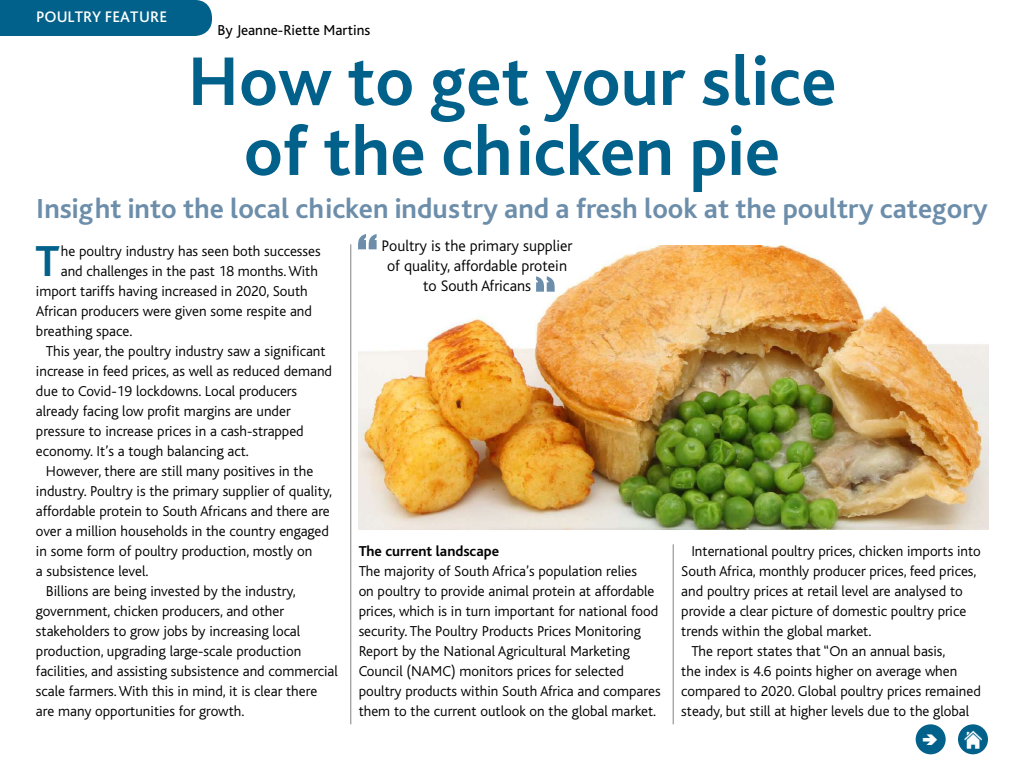
<style>
.page{position:relative;width:1024px;height:768px;background:#fff}
.page>*{position:absolute;margin:0;border:0;box-sizing:border-box;transform-origin:0 0}
.t1{font:700 72px/70px "Bliss Pro";color:#02618a;text-align:center}
.t2{font:60px "Impact";color:#6c8eaa}
.t3{font:700 45.3px "Bliss Pro";color:#02618a}
.t4{font:700 28.8px "Bliss Pro";color:#6c8eaa}
.t5{font:300 16px/20px "Bliss";color:#000;text-align:center}
.t6{font:500 16px "Bliss Pro";color:#fff}
.t7{font:300 15px/20px "Bliss";color:#000}
.t8{font:15px "Bliss";color:#000}
.t9{font:700 15px "Bliss";color:#000}
</style>
<div class="page">
<div style="left:916px;top:724px;width:30px;height:30px;background:#02618a;border-radius:50%"></div>
<div style="left:958px;top:724px;width:30px;height:30px;background:#02618a;border-radius:50%"></div>
<img style="left:964px;top:730px;width:18px;height:18px">
<div style="left:0;top:0;width:212px;height:36px;background:#02618a"></div>
<hr style="left:673px;top:544px;width:1px;height:180px;background:#808285">
<hr style="left:351px;top:244px;width:1px;height:480px;background:#808285">
<img style="left:359px;top:245px;width:629px;height:284px">
<svg style="left:536px;top:276px;width:19px;height:16px"></svg>
<p class="t6" style="left:36px;top:6px;width:133px">POULTRY FEATURE</p>
<p class="t8" style="left:218px;top:23px;width:154px">By Jeanne-Riette Martins</p>
<h1 class="t1" style="left:188px;top:44px;width:651px">How to get your slice of the chicken pie</h1>
<h3 class="t4" style="left:36px;top:191px;width:953px">Insight into the local chicken industry and a fresh look at the poultry category</h3>
<p class="t5" style="left:382px;top:236px;width:192px">Poultry is the primary supplier of quality, affordable protein to South Africans</p>
<h2 class="t2" style="left:357px;top:211px;width:22px">“</h2>
<h3 class="t3" style="left:35px;top:233px;width:26px">T</h3>
<p class="t7" style="left:61px;top:241px;width:261px">he poultry industry has seen both successes</p>
<p class="t7" style="left:61px;top:261px;width:259px">and challenges in the past 18 months. With</p>
<p class="t7" style="left:36px;top:281px;width:273px">import tariffs having increased in 2020, South</p>
<p class="t7" style="left:36px;top:301px;width:278px">African producers were given some respite and</p>
<p class="t7" style="left:36px;top:321px;width:98px">breathing space.</p>
<p class="t7" style="left:46px;top:341px;width:281px">This year, the poultry industry saw a significant</p>
<p class="t7" style="left:36px;top:361px;width:298px">increase in feed prices, as well as reduced demand</p>
<p class="t7" style="left:36px;top:381px;width:263px">due to Covid-19 lockdowns. Local producers</p>
<p class="t7" style="left:36px;top:401px;width:256px">already facing low profit margins are under</p>
<p class="t7" style="left:36px;top:421px;width:269px">pressure to increase prices in a cash-strapped</p>
<p class="t7" style="left:36px;top:441px;width:214px">economy. It’s a tough balancing act.</p>
<p class="t7" style="left:46px;top:461px;width:269px">However, there are still many positives in the</p>
<p class="t7" style="left:36px;top:481px;width:298px">industry. Poultry is the primary supplier of quality,</p>
<p class="t7" style="left:36px;top:501px;width:295px">affordable protein to South Africans and there are</p>
<p class="t7" style="left:36px;top:521px;width:294px">over a million households in the country engaged</p>
<p class="t7" style="left:36px;top:541px;width:278px">in some form of poultry production, mostly on</p>
<p class="t7" style="left:36px;top:561px;width:114px">a subsistence level.</p>
<p class="t7" style="left:46px;top:581px;width:251px">Billions are being invested by the industry,</p>
<p class="t7" style="left:36px;top:601px;width:250px">government, chicken producers, and other</p>
<p class="t7" style="left:36px;top:621px;width:266px">stakeholders to grow jobs by increasing local</p>
<p class="t7" style="left:36px;top:641px;width:267px">production, upgrading large-scale production</p>
<p class="t7" style="left:36px;top:661px;width:303px">facilities, and assisting subsistence and commercial</p>
<p class="t7" style="left:36px;top:681px;width:283px">scale farmers. With this in mind, it is clear there</p>
<p class="t7" style="left:36px;top:701px;width:210px">are many opportunities for growth.</p>
<p class="t7" style="left:691px;top:541px;width:291px">International poultry prices, chicken imports into</p>
<p class="t7" style="left:681px;top:561px;width:297px">South Africa, monthly producer prices, feed prices,</p>
<p class="t7" style="left:681px;top:581px;width:283px">and poultry prices at retail level are analysed to</p>
<p class="t7" style="left:681px;top:601px;width:286px">provide a clear picture of domestic poultry price</p>
<p class="t7" style="left:681px;top:621px;width:192px">trends within the global market.</p>
<p class="t7" style="left:691px;top:641px;width:256px">The report states that “On an annual basis,</p>
<p class="t7" style="left:681px;top:661px;width:278px">the index is 4.6 points higher on average when</p>
<p class="t7" style="left:681px;top:681px;width:301px">compared to 2020. Global poultry prices remained</p>
<p class="t7" style="left:681px;top:701px;width:289px">steady, but still at higher levels due to the global</p>
<p class="t9" style="left:359px;top:543px;width:142px">The current landscape</p>
<p class="t7" style="left:359px;top:561px;width:303px">The majority of South Africa’s population relies<br>on poultry to provide animal protein at affordable prices, which is in turn important for national food security. The Poultry Products Prices Monitoring Report by the National Agricultural Marketing Council (NAMC) monitors prices for selected poultry products within South Africa and compares them to the current outlook on the global market.</p>
</div>
